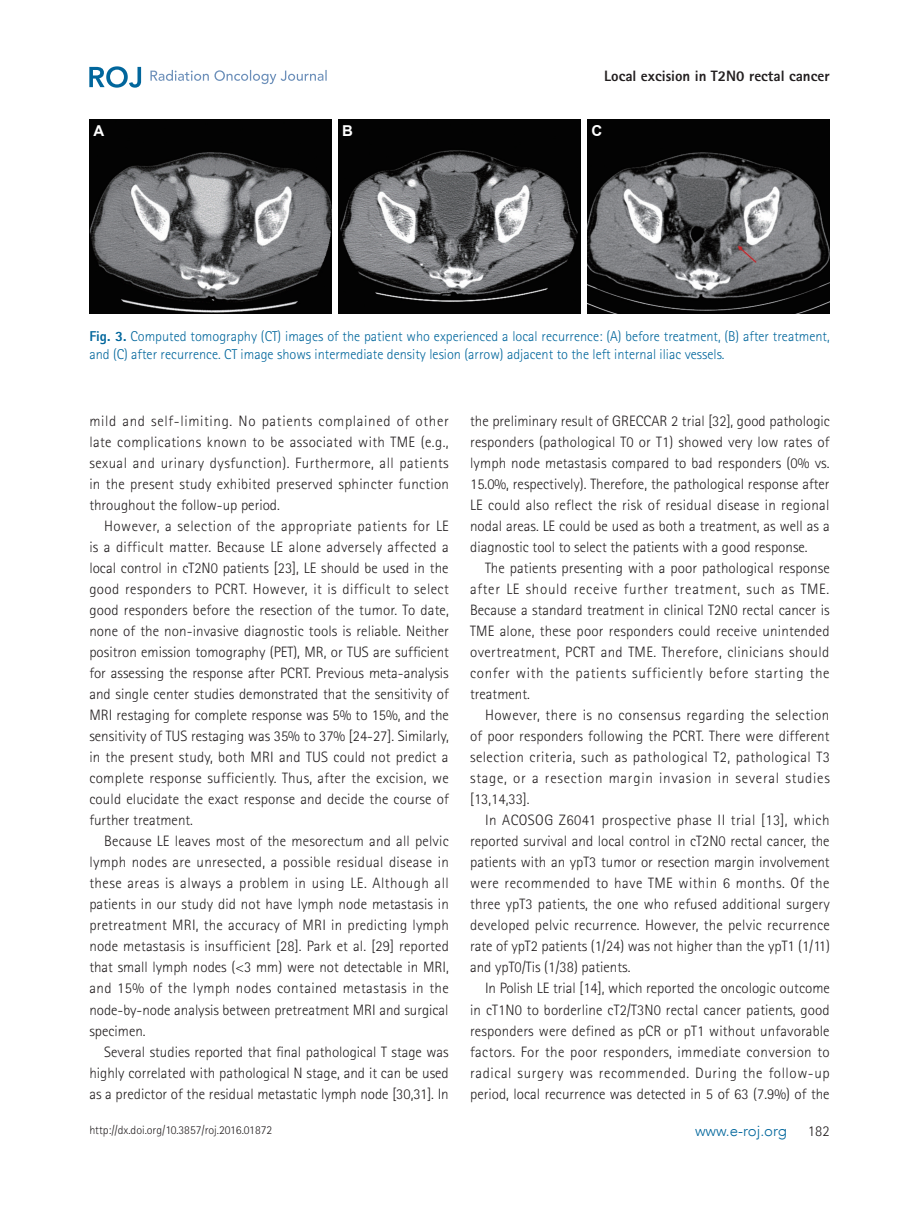
<style>
.page{position:relative;width:919px;height:1217px;background:#fff}
.page>*{position:absolute;margin:0;border:0;box-sizing:border-box;transform-origin:0 0}
.본문{font:300 15px/21px "Rotis Sans Serif";color:#231f20;text-align:justify}
.t1{font:800 15px "Rotis Sans Serif";color:#231f20}
.t2{font:300 15px "Avenir LT";color:#01669c}
.t3{font:700 15px "Arial";color:#fff}
.그림{font:300 14.25px/18px "Rotis Sans Serif";color:#01669c}
.t4{font:300 12px "Rotis Sans Serif";letter-spacing:-.005em;color:#231f20}
.s1{font-weight:800}
</style>
<div class="page">
<svg style="left:89px;top:66px;width:52px;height:22px"></svg>
<svg style="left:150px;top:70px;width:176px;height:14px"></svg>
<img style="left:89px;top:119px;width:243px;height:194px">
<img style="left:338px;top:119px;width:242px;height:194px">
<img style="left:587px;top:119px;width:242px;height:194px">
<p class="t1" style="left:604px;top:67px;width:227px">Local excision in T2N0 rectal cancer</p>
<p class="t3" style="left:94px;top:121px;width:12px">A</p>
<p class="t3" style="left:342px;top:121px;width:12px">B</p>
<p class="t3" style="left:591px;top:121px;width:12px">C</p>
<p class="그림" style="left:89px;top:327px;width:741px"><span class="s1">Fig. 3.</span> Computed tomography (CT) images of the patient who experienced a local recurrence: (A) before treatment, (B) after treatment, and (C) after recurrence. CT image shows intermediate density lesion (arrow) adjacent to the left internal iliac vessels.</p>
<p class="본문" style="left:89px;top:410px;width:361px">mild and self-limiting. No patients complained of other late complications known to be associated with TME (e.g., sexual and urinary dysfunction). Furthermore, all patients in the present study exhibited preserved sphincter function throughout the follow-up period.</p>
<p class="본문" style="left:89px;top:515px;width:361px;text-indent:15px">However, a selection of the appropriate patients for LE is a difficult matter. Because LE alone adversely affected a local control in cT2N0 patients [23], LE should be used in the good responders to PCRT. However, it is difficult to select good responders before the resection of the tumor. To date, none of the non-invasive diagnostic tools is reliable. Neither positron emission tomography (PET), MR, or TUS are sufficient for assessing the response after PCRT. Previous meta-analysis and single center studies demonstrated that the sensitivity of MRI restaging for complete response was 5% to 15%, and the sensitivity of TUS restaging was 35% to 37% [24-27]. Similarly, in the present study, both MRI and TUS could not predict a complete response sufficiently. Thus, after the excision, we could elucidate the exact response and decide the course of further treatment.</p>
<p class="본문" style="left:89px;top:830px;width:361px;text-indent:15px">Because LE leaves most of the mesorectum and all pelvic lymph nodes are unresected, a possible residual disease in these areas is always a problem in using LE. Although all patients in our study did not have lymph node metastasis in pretreatment MRI, the accuracy of MRI in predicting lymph node metastasis is insufficient [28]. Park et al. [29] reported that small lymph nodes (&lt;3 mm) were not detectable in MRI, and 15% of the lymph nodes contained metastasis in the node-by-node analysis between pretreatment MRI and surgical specimen.</p>
<p class="본문" style="left:89px;top:1040px;width:361px;text-indent:15px">Several studies reported that final pathological T stage was highly correlated with pathological N stage, and it can be used as a predictor of the residual metastatic lymph node [30,31]. In</p>
<p class="본문" style="left:470px;top:410px;width:361px">the preliminary result of GRECCAR 2 trial [32], good pathologic responders (pathological T0 or T1) showed very low rates of lymph node metastasis compared to bad responders (0% vs.<br>15.0%, respectively). Therefore, the pathological response after LE could also reflect the risk of residual disease in regional nodal areas. LE could be used as both a treatment, as well as a diagnostic tool to select the patients with a good response.</p>
<p class="본문" style="left:470px;top:557px;width:361px;text-indent:15px">The patients presenting with a poor pathological response after LE should receive further treatment, such as TME.<br>Because a standard treatment in clinical T2N0 rectal cancer is TME alone, these poor responders could receive unintended overtreatment, PCRT and TME. Therefore, clinicians should confer with the patients sufficiently before starting the treatment.</p>
<p class="본문" style="left:470px;top:704px;width:361px;text-indent:15px">However, there is no consensus regarding the selection of poor responders following the PCRT. There were different selection criteria, such as pathological T2, pathological T3 stage, or a resection margin invasion in several studies [13,14,33].</p>
<p class="본문" style="left:470px;top:809px;width:361px;text-indent:15px">In ACOSOG Z6041 prospective phase II trial [13], which reported survival and local control in cT2N0 rectal cancer, the patients with an ypT3 tumor or resection margin involvement were recommended to have TME within 6 months. Of the three ypT3 patients, the one who refused additional surgery developed pelvic recurrence. However, the pelvic recurrence rate of ypT2 patients (1/24) was not higher than the ypT1 (1/11) and ypT0/Tis (1/38) patients.</p>
<p class="본문" style="left:470px;top:977px;width:361px;text-indent:15px">In Polish LE trial [14], which reported the oncologic outcome in cT1N0 to borderline cT2/T3N0 rectal cancer patients, good responders were defined as pCR or pT1 without unfavorable factors. For the poor responders, immediate conversion to radical surgery was recommended. During the follow-up period, local recurrence was detected in 5 of 63 (7.9%) of the</p>
<p class="t4" style="left:89px;top:1122px;width:184px">http://dx.doi.org/10.3857/roj.2016.01872</p>
<p class="t2" style="left:695px;top:1121px;width:94px">www.e-roj.org</p>
<p class="본문" style="left:807px;top:1120px;width:23px">182</p>
</div>
